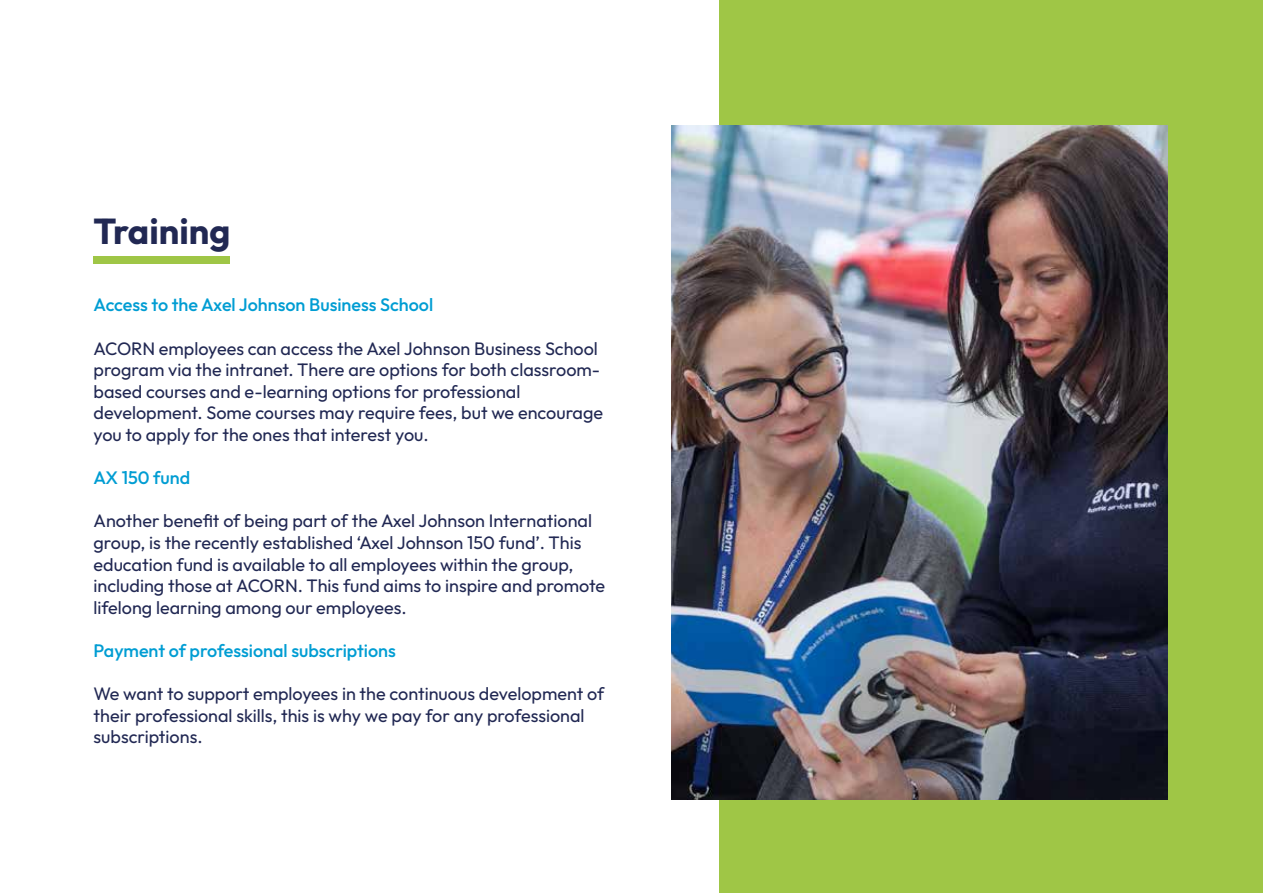
<style>
.page{position:relative;width:1263px;height:893px;background:#fff}
.page>*{position:absolute;margin:0;border:0;box-sizing:border-box;transform-origin:0 0}
.t1{font:700 36px "Outfit";color:#212853}
.t2{font:18px/21.6px "Outfit";color:#212853}
.t3{font:500 18px "Outfit";color:#009dd3}
</style>
<div class="page">
<div style="left:720px;top:0;width:543px;height:893px;background:#9fc646"></div>
<img style="left:672px;top:125px;width:495px;height:674px">
<div style="left:94px;top:256px;width:136px;height:8px;background:#9fc646"></div>
<h1 class="t1" style="left:94px;top:208px;width:138px">Training</h1>
<p class="t3" style="left:94px;top:293px;width:341px">Access to the Axel Johnson Business School</p>
<p class="t2" style="left:94px;top:338px;width:511px">ACORN employees can access the Axel Johnson Business School program via the intranet. There are options for both classroom&shy;based courses and e-learning options for professional development. Some courses may require fees, but we encourage you to apply for the ones that interest you.</p>
<p class="t3" style="left:94px;top:466px;width:98px">AX 150 fund</p>
<p class="t2" style="left:94px;top:511px;width:513px">Another benefit of being part of the Axel Johnson International group, is the recently established ‘Axel Johnson 150 fund’. This education fund is available to all employees within the group, including those at ACORN. This fund aims to inspire and promote lifelong learning among our employees.</p>
<p class="t3" style="left:94px;top:639px;width:304px">Payment of professional subscriptions</p>
<p class="t2" style="left:94px;top:684px;width:512px">We want to support employees in the continuous development of their professional skills, this is why we pay for any professional subscriptions.</p>
</div>
